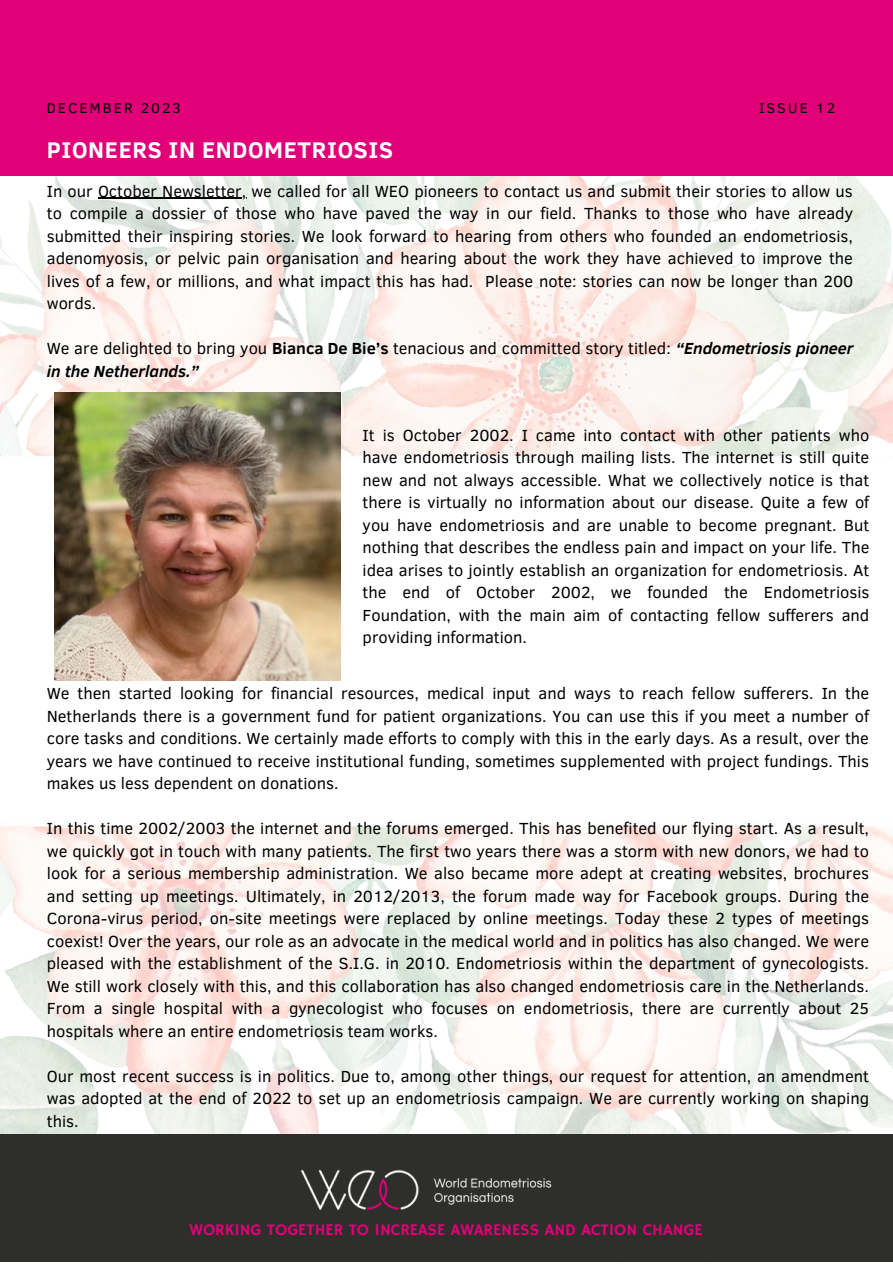
<style>
.page{position:relative;width:893px;height:1264px;background:#fff}
.page>*{position:absolute;margin:0;border:0;box-sizing:border-box;transform-origin:0 0}
.t1{font:700 23.25px "Clear Sans";letter-spacing:.03em;color:#fff}
.t2{font:16.5px/22.5px "Clear Sans";color:#000;text-align:justify}
.t3{font:16.35px "Hammersmith One";color:#e20078}
.t4{font:14.4px "Clear Sans";letter-spacing:.14em;color:#000}
.s1{font-weight:700}
.s2{font-weight:700;font-style:italic}
</style>
<div class="page">
<img style="left:0;top:176px;width:892px;height:1086px">
<div style="left:0;top:0;width:892px;height:176px;background:#e20078"></div>
<div style="left:0;top:1134px;width:892px;height:127px;background:#2e2e2a"></div>
<img style="left:301px;top:1169px;width:251px;height:41px">
<img style="left:54px;top:392px;width:286px;height:288px">
<hr style="left:98px;top:198px;width:148px;height:1px;background:#000">
<p class="t4" style="left:47px;top:98px;width:136px">DECEMBER 2023</p>
<p class="t4" style="left:759px;top:98px;width:78px">ISSUE 12</p>
<p class="t1" style="left:47px;top:133px;width:348px">PIONEERS IN ENDOMETRIOSIS</p>
<p class="t2" style="left:47px;top:179px;width:808px">In our October Newsletter, we called for all WEO pioneers to contact us and submit their stories to allow us to compile a dossier of those who have paved the way in our field. Thanks to those who have already submitted their inspiring stories. We look forward to hearing from others who founded an endometriosis, adenomyosis, or pelvic pain organisation and hearing about the work they have achieved to improve the lives of a few, or millions, and what impact this has had. Please note: stories can now be longer than 200 words.</p>
<p class="t2" style="left:47px;top:336px;width:808px">We are delighted to bring you <span class="s1">Bianca De Bie’s</span> tenacious and committed story titled: <span class="s2">“Endometriosis pioneer in the Netherlands.”</span></p>
<p class="t2" style="left:362px;top:422px;width:508px">It is October 2002. I came into contact with other patients who have endometriosis through mailing lists. The internet is still quite new and not always accessible. What we collectively notice is that there is virtually no information about our disease. Quite a few of you have endometriosis and are unable to become pregnant. But nothing that describes the endless pain and impact on your life. The idea arises to jointly establish an organization for endometriosis. At the end of October 2002, we founded the Endometriosis Foundation, with the main aim of contacting fellow sufferers and providing information.</p>
<p class="t2" style="left:47px;top:681px;width:823px">We then started looking for financial resources, medical input and ways to reach fellow sufferers. In the Netherlands there is a government fund for patient organizations. You can use this if you meet a number of core tasks and conditions. We certainly made efforts to comply with this in the early days. As a result, over the years we have continued to receive institutional funding, sometimes supplemented with project fundings. This makes us less dependent on donations.</p>
<p class="t2" style="left:47px;top:816px;width:823px">In this time 2002/2003 the internet and the forums emerged. This has benefited our flying start. As a result, we quickly got in touch with many patients. The first two years there was a storm with new donors, we had to look for a serious membership administration. We also became more adept at creating websites, brochures and setting up meetings. Ultimately, in 2012/2013, the forum made way for Facebook groups. During the Corona-virus period, on-site meetings were replaced by online meetings. Today these 2 types of meetings coexist! Over the years, our role as an advocate in the medical world and in politics has also changed. We were pleased with the establishment of the S.I.G. in 2010. Endometriosis within the department of gynecologists.<br>We still work closely with this, and this collaboration has also changed endometriosis care in the Netherlands.<br>From a single hospital with a gynecologist who focuses on endometriosis, there are currently about 25 hospitals where an entire endometriosis team works.</p>
<p class="t2" style="left:47px;top:1063px;width:823px">Our most recent success is in politics. Due to, among other things, our request for attention, an amendment was adopted at the end of 2022 to set up an endometriosis campaign. We are currently working on shaping this.</p>
<p class="t3" style="left:189px;top:1220px;width:514px">WORKING TOGETHER TO INCREASE AWARENESS AND ACTION CHANGE</p>
</div>
